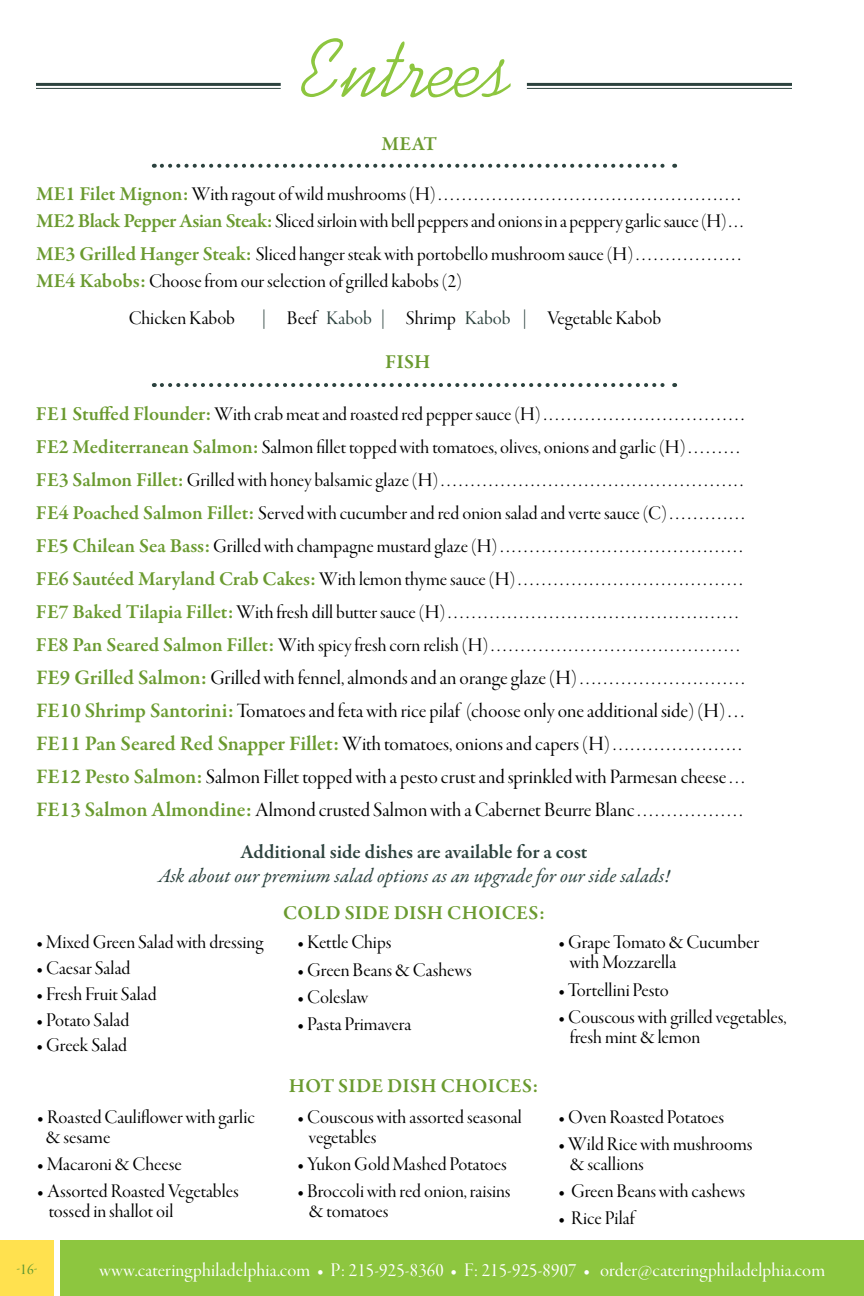
<style>
.page{position:relative;width:864px;height:1296px;background:#fff}
.page>*{position:absolute;margin:0;border:0;box-sizing:border-box;transform-origin:0 0}
.t1{font:84px "Swenson";color:#8dc63f}
.t2{font:22px "Garamond Premr Pro Disp";color:#fff}
.t3{font:21px/33px "Garamond Premr Pro Disp";color:#000}
.t4{font:20px/20px "Garamond Premr Pro Disp";color:#000}
.t5{font:20px "Garamond Premr Pro Disp";letter-spacing:.01em;color:#fff}
.t6{font:italic 20px "Garamond Premr Pro";color:#2c423e}
.t7{font:600 20px "Garamond Premr Pro";letter-spacing:.01em;color:#6a9a2f}
.t8{font:600 20px "Garamond Premr Pro";color:#2c423e}
.t9{font:16px "Garamond Premr Pro Disp";color:#5e9732}
.s1{font-family:"Garamond Premr Pro";font-weight:600;color:#6a9a2f}
.s2{color:#2c423e}
.s3{font-size:20px}
</style>
<div class="page">
<svg style="left:162px;top:164px;width:513px;height:4px"></svg>
<hr style="left:36px;top:83px;width:245px;height:3px;background:#2c423e">
<hr style="left:36px;top:88px;width:245px;height:1px;background:#2c423e">
<hr style="left:527px;top:83px;width:265px;height:3px;background:#2c423e">
<hr style="left:527px;top:88px;width:265px;height:1px;background:#2c423e">
<svg style="left:162px;top:383px;width:513px;height:4px"></svg>
<div style="left:60px;top:1240px;width:804px;height:56px;background:#8dc63f"></div>
<div style="left:0;top:1240px;width:54px;height:56px;background:#ffe14f"></div>
<h1 class="t1" style="left:304px;top:21px;width:209px">Entrees</h1>
<p class="t7" style="left:381px;top:132px;width:57px">MEAT</p>
<p class="t4" style="left:36px;top:181px;width:709px;line-height:27px"><span class="s1">ME1 Filet Mignon:</span> With ragout of wild mushrooms (H) . . . . . . . . . . . . . . . . . . . . . . . . . . . . . . . . . . . . . . . . . . . . . . . . . . .<br><span class="s1">ME2 Black Pepper Asian Steak:</span> Sliced sirloin with bell peppers and onions in a peppery garlic sauce (H) . . .</p>
<p class="t4" style="left:36px;top:241px;width:706px;line-height:27px"><span class="s1">ME3 Grilled Hanger Steak:</span> Sliced hanger steak with portobello mushroom sauce (H) . . . . . . . . . . . . . . . . . .<br><span class="s1">ME4 Kabobs:</span> Choose from our selection of grilled kabobs (2)</p>
<p class="t4" style="left:129px;top:309px;width:108px">Chicken Kabob</p>
<p class="t4" style="left:262px;top:309px;width:401px"><span class="s2">|</span> Beef <span class="s2">Kabob |</span> Shrimp <span class="s2">Kabob |</span> Vegetable Kabob</p>
<p class="t7" style="left:385px;top:350px;width:47px">FISH</p>
<p class="t4" style="left:36px;top:398px;width:710px;line-height:33px"><span class="s1">FE1 Stuffed Flounder:</span> With crab meat and roasted red pepper sauce (H) . . . . . . . . . . . . . . . . . . . . . . . . . . . . . . . . . .<br><span class="s1">FE2 Mediterranean Salmon:</span> Salmon fillet topped with tomatoes, olives, onions and garlic (H) . . . . . . . . .<br><span class="s1">FE3 Salmon Fillet:</span> Grilled with honey balsamic glaze (H) . . . . . . . . . . . . . . . . . . . . . . . . . . . . . . . . . . . . . . . . . . . . . . . . . . .<br><span class="s1">FE4 Poached Salmon Fillet:</span> Served with cucumber and red onion salad and verte sauce (C) . . . . . . . . . . . . .<br><span class="s1">FE5 Chilean Sea Bass:</span> Grilled with champagne mustard glaze (H) . . . . . . . . . . . . . . . . . . . . . . . . . . . . . . . . . . . . . . . . .<br><span class="s1">FE6 Sautéed Maryland Crab Cakes:</span> With lemon thyme sauce (H) . . . . . . . . . . . . . . . . . . . . . . . . . . . . . . . . . . . . . .<br><span class="s1">FE7 Baked Tilapia Fillet:</span> With fresh dill butter sauce (H) . . . . . . . . . . . . . . . . . . . . . . . . . . . . . . . . . . . . . . . . . . . . . . . . .<br><span class="s1">FE8 Pan Seared Salmon Fillet:</span> With spicy fresh corn relish (H) . . . . . . . . . . . . . . . . . . . . . . . . . . . . . . . . . . . . . . . . . .</p>
<p class="t3" style="left:36px;top:662px;width:710px"><span class="s1">FE9 Grilled Salmon:</span> Grilled with fennel, almonds and an orange glaze (H) <span class="s3">. . . . . . . . . . . . . . . . . . . . . . . . . . . .<br></span><span class="s1">FE10 Shrimp Santorini:</span> Tomatoes and feta with rice pilaf (choose only one additional side) (H) . . .<br><span class="s1">FE11 Pan Seared Red Snapper Fillet:</span> With tomatoes, onions and capers (H) <span class="s3">. . . . . . . . . . . . . . . . . . . . . .<br></span><span class="s1">FE12 Pesto Salmon:</span> Salmon Fillet topped with a pesto crust and sprinkled with Parmesan cheese <span class="s3">. . .<br></span><span class="s1">FE13 Salmon Almondine:</span> Almond crusted Salmon with a Cabernet Beurre Blanc <span class="s3">. . . . . . . . . . . . . . . . . .</span></p>
<p class="t8" style="left:240px;top:839px;width:349px">Additional side dishes are available for a cost</p>
<p class="t6" style="left:158px;top:863px;width:514px">Ask about our premium salad options as an upgrade for our side salads!</p>
<p class="t7" style="left:283px;top:900px;width:263px">COLD SIDE DISH CHOICES:</p>
<p class="t4" style="left:36px;top:933px;width:229px">• Mixed Green Salad with dressing</p>
<p class="t4" style="left:36px;top:959px;width:96px">• Caesar Salad</p>
<p class="t4" style="left:36px;top:984px;width:122px">• Fresh Fruit Salad</p>
<p class="t4" style="left:36px;top:1010px;width:95px">• Potato Salad</p>
<p class="t4" style="left:36px;top:1036px;width:93px">• Greek Salad</p>
<p class="t4" style="left:297px;top:933px;width:96px">• Kettle Chips</p>
<p class="t4" style="left:297px;top:960px;width:176px">• Green Beans &amp; Cashews</p>
<p class="t4" style="left:297px;top:987px;width:73px">• Coleslaw</p>
<p class="t4" style="left:297px;top:1015px;width:116px">• Pasta Primavera</p>
<p class="t4" style="left:570px;top:933px;width:191px;text-indent:-12px">• Grape Tomato &amp; Cucumber with Mozzarella</p>
<p class="t4" style="left:558px;top:980px;width:112px">• Tortellini Pesto</p>
<p class="t4" style="left:570px;top:1007px;width:218px;text-indent:-12px">• Couscous with grilled vegetables, fresh mint &amp; lemon</p>
<p class="t4" style="left:46px;top:1107px;width:211px;text-indent:-9px">• Roasted Cauliflower with garlic &amp; sesame</p>
<p class="t4" style="left:37px;top:1154px;width:146px">• Macaroni &amp; Cheese</p>
<p class="t4" style="left:49px;top:1182px;width:191px;text-indent:-12px">• Assorted Roasted Vegetables tossed in shallot oil</p>
<p class="t7" style="left:289px;top:1074px;width:251px">HOT SIDE DISH CHOICES:</p>
<p class="t4" style="left:309px;top:1107px;width:215px;text-indent:-12px">• Couscous with assorted seasonal vegetables</p>
<p class="t4" style="left:297px;top:1154px;width:211px">• Yukon Gold Mashed Potatoes</p>
<p class="t4" style="left:309px;top:1182px;width:203px;text-indent:-12px">• Broccoli with red onion, raisins &amp; tomatoes</p>
<p class="t4" style="left:558px;top:1107px;width:168px">• Oven Roasted Potatoes</p>
<p class="t4" style="left:570px;top:1134px;width:184px;text-indent:-12px">• Wild Rice with mushrooms &amp; scallions</p>
<p class="t4" style="left:558px;top:1182px;width:189px">• Green Beans with cashews</p>
<p class="t4" style="left:558px;top:1209px;width:78px">• Rice Pilaf</p>
<p class="t2" style="left:150px;top:1258px;width:698px">www.chefsmkt.com • P: 215-925-8360 • F: 215-925-8907 • 800-753-5601 • info@chefsmkt.com</p>
<p class="t9" style="left:17px;top:1260px;width:22px">-16-</p>
<p class="t5" style="left:100px;top:1259px;width:727px">www.cateringphiladelphia.com • P: 215-925-8360 • F: 215-925-8907 • order@cateringphiladelphia.com</p>
</div>
